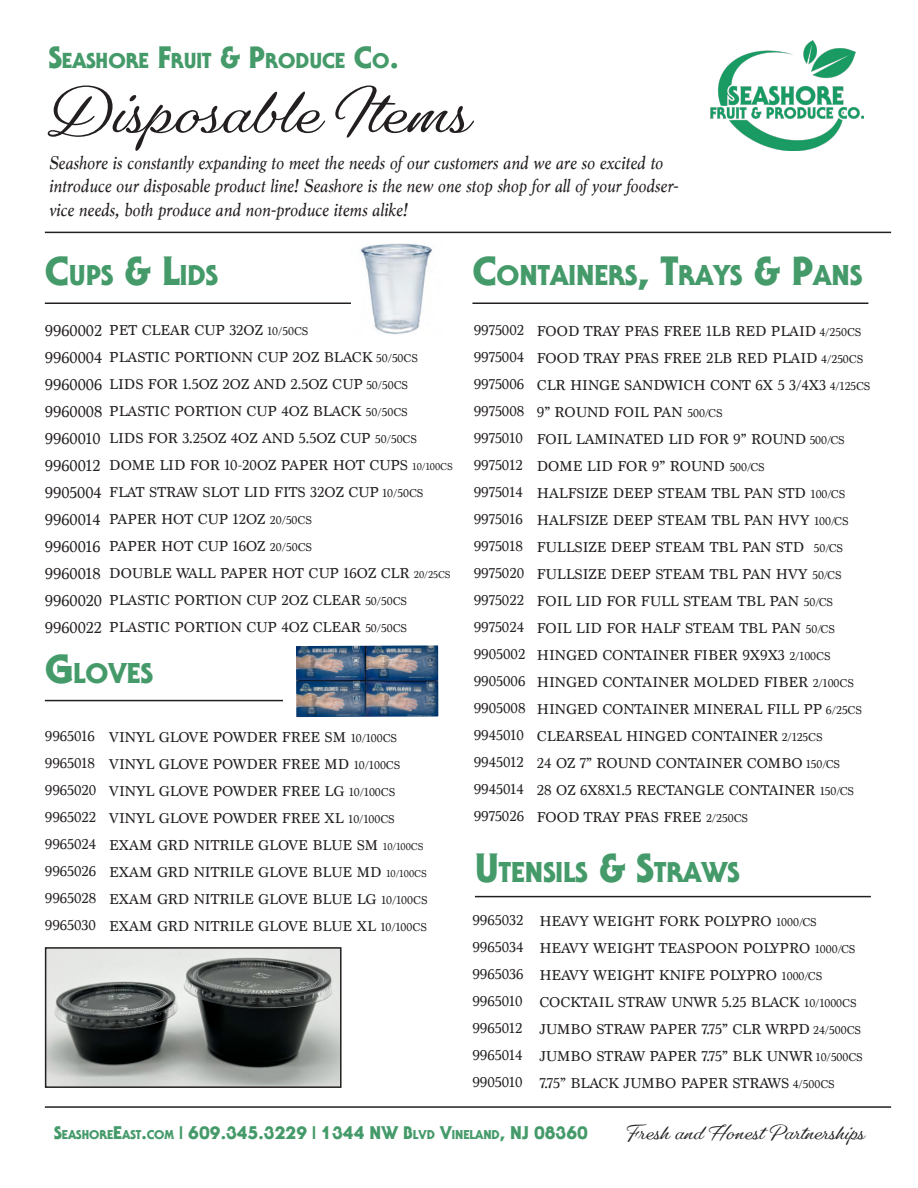
<style>
.page{position:relative;width:918px;height:1188px;background:#fff}
.page>*{position:absolute;margin:0;border:0;box-sizing:border-box;transform-origin:0 0}
.t1{font:700 61.5px "Gautreaux";color:#231f20}
.t2{font:800 30.45px "Staid Gothic";color:#459a6a}
.t3{font:800 23.1px "Staid Gothic";color:#459a6a}
.t4{font:italic 19.5px/23.4px "Marion";color:#231f20}
.t5{font:800 19.5px "Staid Gothic";color:#459a6a}
.t6{font:700 19.5px "Gautreaux";color:#231f20}
.t7{font:16.5px "Marion";color:#231f20}
.t8{font:15px/27px "Marion";color:#231f20}
.s1{font-size:33px}
.s2{font-size:43.5px}
.s3{font-size:16.5px}
.s4{font-size:12px}
.s5{font-size:10.5px}
.s6{font-size:13.65px}
</style>
<div class="page">
<hr style="left:45px;top:303px;width:396px;height:1px;background:#231f20">
<img style="left:351px;top:244px;width:90px;height:90px">
<img style="left:711px;top:40px;width:153px;height:111px">
<hr style="left:45px;top:232px;width:846px;height:1px;background:#231f20">
<hr style="left:475px;top:896px;width:396px;height:1px;background:#231f20">
<hr style="left:45px;top:700px;width:396px;height:1px;background:#231f20">
<img style="left:293px;top:645px;width:148px;height:73px">
<div style="left:283px;top:650px;width:10px;height:74px;background:#fff"></div>
<hr style="left:472px;top:303px;width:396px;height:1px;background:#231f20">
<hr style="left:45px;top:1106px;width:846px;height:2px;background:#231f20">
<img style="left:48px;top:950px;width:291px;height:135px">
<div style="left:45px;top:947px;width:297px;height:141px;border:2px solid #231f20"></div>
<p class="t3" style="left:49px;top:49px;width:352px"><span class="s1">S</span>EASHORE <span class="s1">F</span>RUIT <span class="s1">&amp; P</span>RODUCE <span class="s1">C</span>O<span class="s1">.</span></p>
<p class="t1" style="left:40px;top:74px;width:428px">Disposable Items</p>
<p class="t4" style="left:49px;top:150px;width:631px">Seashore is constantly expanding to meet the needs of our customers and we are so excited to introduce our disposable product line! Seashore is the new one stop shop for all of your foodser&shy;vice needs, both produce and non-produce items alike!</p>
<p class="t2" style="left:45px;top:260px;width:174px"><span class="s2">C</span>UPS <span class="s2">&amp; L</span>IDS</p>
<p class="t8" style="left:45px;top:316px;width:265px"><span class="s3">9960002</span> PET CLEAR CUP 32OZ <span class="s4">10/50CS</span></p>
<p class="t8" style="left:45px;top:343px;width:375px"><span class="s3">9960004</span> PLASTIC PORTIONN CUP 2OZ BLACK <span class="s4">50/50CS</span></p>
<p class="t8" style="left:45px;top:370px;width:365px"><span class="s3">9960006</span> LIDS FOR 1.5OZ 2OZ AND 2.5OZ CUP <span class="s4">50/50CS</span></p>
<p class="t8" style="left:45px;top:397px;width:364px"><span class="s3">9960008</span> PLASTIC PORTION CUP 4OZ BLACK <span class="s4">50/50CS</span></p>
<p class="t7" style="left:45px;top:428px;width:57px">9960010</p>
<p class="t7" style="left:45px;top:455px;width:57px">9960012</p>
<p class="t7" style="left:45px;top:482px;width:58px">9905004</p>
<p class="t7" style="left:45px;top:509px;width:57px">9960014</p>
<p class="t7" style="left:45px;top:536px;width:57px">9960016</p>
<p class="t7" style="left:45px;top:563px;width:57px">9960018</p>
<p class="t8" style="left:45px;top:586px;width:364px"><span class="s3">9960020</span> PLASTIC PORTION CUP 2OZ CLEAR <span class="s4">50/50CS</span></p>
<p class="t8" style="left:45px;top:613px;width:364px"><span class="s3">9960022</span> PLASTIC PORTION CUP 4OZ CLEAR <span class="s4">50/50CS</span></p>
<p class="t2" style="left:472px;top:260px;width:390px"><span class="s2">C</span>ONTAINERS<span class="s2">, T</span>RAYS <span class="s2">&amp; P</span>ANS</p>
<p class="t8" style="left:474px;top:316px;width:52px">9975002</p>
<p class="t8" style="left:474px;top:343px;width:52px">9975004</p>
<p class="t8" style="left:474px;top:370px;width:52px">9975006</p>
<p class="t8" style="left:474px;top:397px;width:52px">9975008</p>
<p class="t8" style="left:474px;top:424px;width:50px">9975010</p>
<p class="t8" style="left:474px;top:451px;width:50px">9975012</p>
<p class="t8" style="left:474px;top:478px;width:50px">9975014</p>
<p class="t8" style="left:474px;top:505px;width:50px">9975016</p>
<p class="t8" style="left:474px;top:532px;width:51px">9975018</p>
<p class="t8" style="left:474px;top:559px;width:52px">9975020</p>
<p class="t8" style="left:474px;top:586px;width:52px">9975022</p>
<p class="t8" style="left:474px;top:613px;width:52px">9975024</p>
<p class="t8" style="left:474px;top:640px;width:53px">9905002</p>
<p class="t8" style="left:474px;top:667px;width:53px">9905006</p>
<p class="t8" style="left:474px;top:694px;width:53px">9905008</p>
<p class="t8" style="left:474px;top:721px;width:52px">9945010</p>
<p class="t8" style="left:474px;top:748px;width:51px">9945012</p>
<p class="t8" style="left:474px;top:775px;width:51px">9945014</p>
<p class="t8" style="left:474px;top:802px;width:52px">9975026</p>
<p class="t8" style="left:537px;top:317px;width:326px">FOOD TRAY PFAS FREE 1LB RED PLAID <span class="s4">4/250CS</span></p>
<p class="t8" style="left:537px;top:344px;width:328px">FOOD TRAY PFAS FREE 2LB RED PLAID <span class="s4">4/250CS</span></p>
<p class="t8" style="left:537px;top:371px;width:335px">CLR HINGE SANDWICH CONT 6X 5 3/4X3 <span class="s4">4/125CS</span></p>
<p class="t8" style="left:537px;top:398px;width:187px">9” ROUND FOIL PAN <span class="s4">500/CS</span></p>
<p class="t8" style="left:537px;top:425px;width:309px">FOIL LAMINATED LID FOR 9” ROUND <span class="s4">500/CS</span></p>
<p class="t8" style="left:537px;top:452px;width:229px">DOME LID FOR 9” ROUND <span class="s4">500/CS</span></p>
<p class="t8" style="left:537px;top:479px;width:310px">HALFSIZE DEEP STEAM TBL PAN STD <span class="s4">100/CS</span></p>
<p class="t8" style="left:537px;top:506px;width:313px">HALFSIZE DEEP STEAM TBL PAN HVY <span class="s4">100/CS</span></p>
<p class="t8" style="left:537px;top:533px;width:308px">FULLSIZE DEEP STEAM TBL PAN STD <span class="s4">50/CS</span></p>
<p class="t8" style="left:537px;top:560px;width:306px">FULLSIZE DEEP STEAM TBL PAN HVY <span class="s4">50/CS</span></p>
<p class="t8" style="left:537px;top:587px;width:298px">FOIL LID FOR FULL STEAM TBL PAN <span class="s4">50/CS</span></p>
<p class="t8" style="left:537px;top:614px;width:300px">FOIL LID FOR HALF STEAM TBL PAN <span class="s4">50/CS</span></p>
<p class="t8" style="left:537px;top:641px;width:295px">HINGED CONTAINER FIBER 9X9X3 <span class="s4">2/100CS</span></p>
<p class="t8" style="left:537px;top:668px;width:319px">HINGED CONTAINER MOLDED FIBER <span class="s4">2/100CS</span></p>
<p class="t8" style="left:537px;top:695px;width:327px">HINGED CONTAINER MINERAL FILL PP <span class="s4">6/25CS</span></p>
<p class="t8" style="left:537px;top:722px;width:287px">CLEARSEAL HINGED CONTAINER <span class="s4">2/125CS</span></p>
<p class="t8" style="left:537px;top:749px;width:305px">24 OZ 7” ROUND CONTAINER COMBO <span class="s4">150/CS</span></p>
<p class="t8" style="left:537px;top:776px;width:319px">28 OZ 6X8X1.5 RECTANGLE CONTAINER <span class="s4">150/CS</span></p>
<p class="t8" style="left:537px;top:803px;width:213px">FOOD TRAY PFAS FREE <span class="s4">2/250CS</span></p>
<p class="t8" style="left:109px;top:424px;width:309px">LIDS FOR 3.25OZ 4OZ AND 5.5OZ CUP <span class="s4">50/50CS</span></p>
<p class="t8" style="left:109px;top:451px;width:345px">DOME LID FOR 10-20OZ PAPER HOT CUPS <span class="s5">10/100CS</span></p>
<p class="t8" style="left:109px;top:478px;width:316px">FLAT STRAW SLOT LID FITS 32OZ CUP <span class="s4">10/50CS</span></p>
<p class="t8" style="left:109px;top:505px;width:204px">PAPER HOT CUP 12OZ <span class="s4">20/50CS</span></p>
<p class="t8" style="left:109px;top:532px;width:204px">PAPER HOT CUP 16OZ <span class="s4">20/50CS</span></p>
<p class="t8" style="left:109px;top:559px;width:343px">DOUBLE WALL PAPER HOT CUP 16OZ CLR <span class="s5">20/25CS</span></p>
<p class="t2" style="left:45px;top:657px;width:109px"><span class="s2">G</span>LOVES</p>
<p class="t8" style="left:45px;top:723px;width:52px">9965016</p>
<p class="t8" style="left:45px;top:750px;width:52px">9965018</p>
<p class="t8" style="left:45px;top:777px;width:53px">9965020</p>
<p class="t8" style="left:45px;top:804px;width:53px">9965022</p>
<p class="t8" style="left:45px;top:831px;width:53px">9965024</p>
<p class="t8" style="left:45px;top:858px;width:53px">9965026</p>
<p class="t8" style="left:45px;top:885px;width:53px">9965028</p>
<p class="t8" style="left:45px;top:912px;width:53px">9965030</p>
<p class="t8" style="left:109px;top:724px;width:289px">VINYL GLOVE POWDER FREE SM <span class="s4">10/100CS</span></p>
<p class="t8" style="left:109px;top:751px;width:292px">VINYL GLOVE POWDER FREE MD <span class="s4">10/100CS</span></p>
<p class="t8" style="left:109px;top:778px;width:287px">VINYL GLOVE POWDER FREE LG <span class="s4">10/100CS</span></p>
<p class="t8" style="left:109px;top:805px;width:287px">VINYL GLOVE POWDER FREE XL <span class="s4">10/100CS</span></p>
<p class="t8" style="left:109px;top:832px;width:316px">EXAM GRD NITRILE GLOVE BLUE SM <span class="s5">10/100CS</span></p>
<p class="t8" style="left:109px;top:859px;width:319px">EXAM GRD NITRILE GLOVE BLUE MD <span class="s5">10/100CS</span></p>
<p class="t8" style="left:109px;top:886px;width:320px">EXAM GRD NITRILE GLOVE BLUE LG <span class="s4">10/100CS</span></p>
<p class="t8" style="left:109px;top:913px;width:319px">EXAM GRD NITRILE GLOVE BLUE XL <span class="s4">10/100CS</span></p>
<p class="t2" style="left:475px;top:856px;width:266px"><span class="s2">U</span>TENSILS <span class="s2">&amp; S</span>TRAWS</p>
<p class="t8" style="left:472px;top:907px;width:53px">9965032</p>
<p class="t8" style="left:472px;top:934px;width:53px">9965034</p>
<p class="t8" style="left:472px;top:961px;width:53px">9965036<br>9965010</p>
<p class="t8" style="left:472px;top:1015px;width:52px">9965012</p>
<p class="t8" style="left:472px;top:1042px;width:52px">9965014</p>
<p class="t8" style="left:472px;top:1069px;width:52px">9905010</p>
<p class="t8" style="left:539px;top:908px;width:279px">HEAVY WEIGHT FORK POLYPRO <span class="s4">1000/CS</span></p>
<p class="t8" style="left:539px;top:935px;width:318px">HEAVY WEIGHT TEASPOON POLYPRO <span class="s4">1000/CS</span></p>
<p class="t8" style="left:539px;top:962px;width:284px">HEAVY WEIGHT KNIFE POLYPRO <span class="s4">1000/CS</span></p>
<p class="t8" style="left:539px;top:989px;width:319px">COCKTAIL STRAW UNWR 5.25 BLACK <span class="s4">10/1000CS</span></p>
<p class="t8" style="left:539px;top:1016px;width:323px">JUMBO STRAW PAPER 7.75” CLR WRPD <span class="s4">24/500CS</span></p>
<p class="t8" style="left:539px;top:1043px;width:325px">JUMBO STRAW PAPER 7.75” BLK UNWR <span class="s4">10/500CS</span></p>
<p class="t8" style="left:539px;top:1070px;width:297px">7.75” BLACK JUMBO PAPER STRAWS <span class="s4">4/500CS</span></p>
<p class="t5" style="left:54px;top:1123px;width:536px">S<span class="s6">EASHORE</span>E<span class="s6">AST</span>.<span class="s6">COM</span> | 609.345.3229 | 1344 NW B<span class="s6">LVD</span> V<span class="s6">INELAND</span>, NJ 08360</p>
<p class="t6" style="left:625px;top:1120px;width:241px">Fresh and Honest Partnerships</p>
</div>
